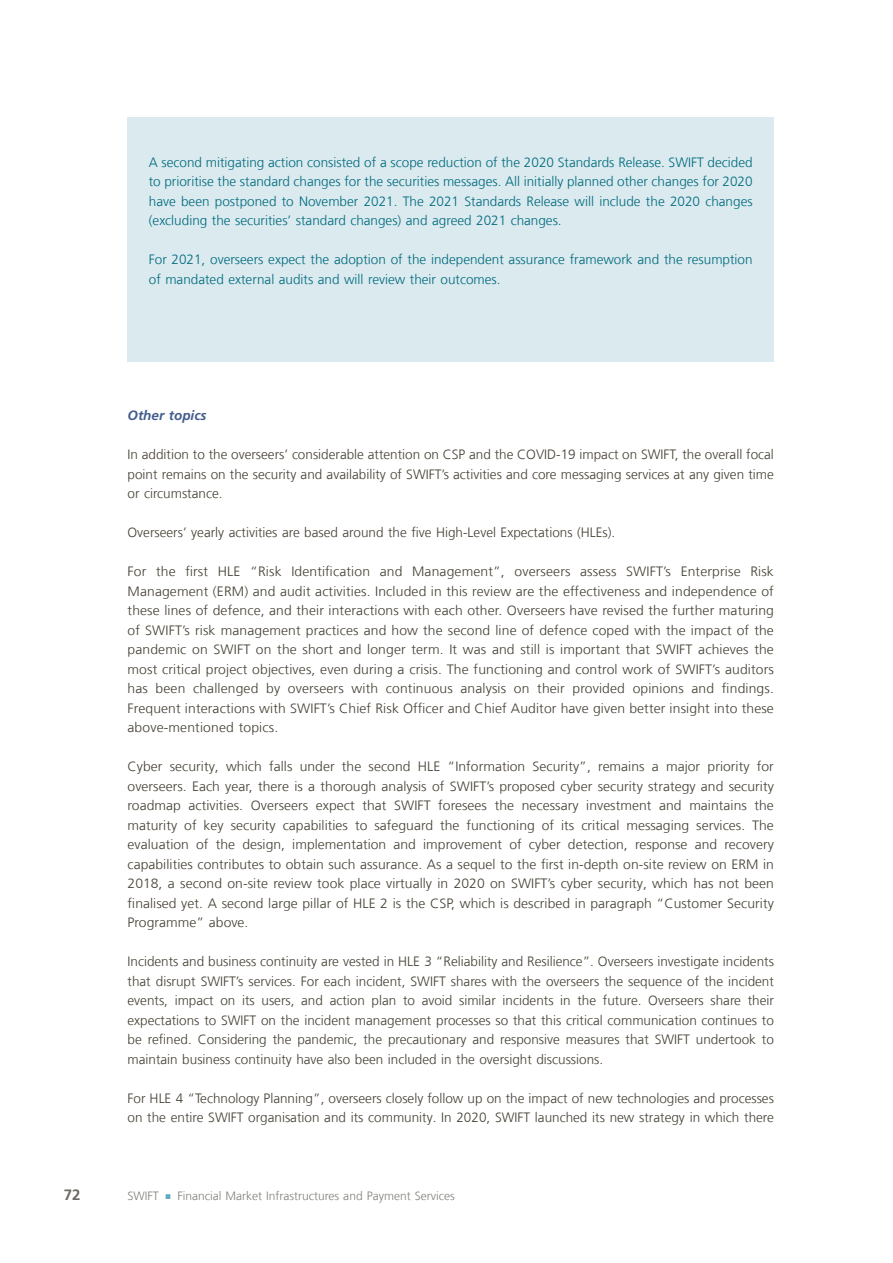
<style>
.page{position:relative;width:893px;height:1263px;background:#fff}
.page>*{position:absolute;margin:0;border:0;box-sizing:border-box;transform-origin:0 0}
.t1{font:700 15px "Frutiger LT Com";color:#6d6a63}
.t2{font:300 13.5px/19.5px "Frutiger LT Com";color:#454034;text-align:justify}
.t3{font:300 13.5px/19.5px "Frutiger LT Com";color:#006a7d;text-align:justify}
.t4{font:italic 700 13.5px "Frutiger LT Com";color:#435c8d}
.t5{font:300 12px "Frutiger LT Com";color:#81807a}
.s1{color:#5ea9c1}
</style>
<div class="page">
<div style="left:128px;top:117px;width:646px;height:245px;background:#daeaef"></div>
<p class="t3" style="left:149px;top:152px;width:605px">A second mitigating action consisted of a scope reduction of the 2020 Standards Release. SWIFT decided to prioritise the standard changes for the securities messages. All initially planned other changes for 2020 have been postponed to November 2021. The 2021 Standards Release will include the 2020 changes (excluding the securities’ standard changes) and agreed 2021 changes.</p>
<p class="t3" style="left:149px;top:249px;width:605px">For 2021, overseers expect the adoption of the independent assurance framework and the resumption of mandated external audits and will review their outcomes.</p>
<p class="t4" style="left:128px;top:407px;width:80px">Other topics</p>
<p class="t2" style="left:128px;top:444px;width:648px">In addition to the overseers’ considerable attention on CSP and the COVID‑19 impact on SWIFT, the overall focal point remains on the security and availability of SWIFT’s activities and core messaging services at any given time or circumstance.</p>
<p class="t2" style="left:128px;top:522px;width:489px">Overseers’ yearly activities are based around the five High‑Level Expectations (HLEs).</p>
<p class="t2" style="left:128px;top:561px;width:648px">For the first HLE “Risk Identification and Management”, overseers assess SWIFT’s Enterprise Risk Management (ERM) and audit activities. Included in this review are the effectiveness and independence of these lines of defence, and their interactions with each other. Overseers have revised the further maturing of SWIFT’s risk management practices and how the second line of defence coped with the impact of the pandemic on SWIFT on the short and longer term. It was and still is important that SWIFT achieves the most critical project objectives, even during a crisis. The functioning and control work of SWIFT’s auditors has been challenged by overseers with continuous analysis on their provided opinions and findings.<br>Frequent interactions with SWIFT’s Chief Risk Officer and Chief Auditor have given better insight into these above‑mentioned topics.</p>
<p class="t2" style="left:128px;top:756px;width:648px">Cyber security, which falls under the second HLE “Information Security”, remains a major priority for overseers. Each year, there is a thorough analysis of SWIFT’s proposed cyber security strategy and security roadmap activities. Overseers expect that SWIFT foresees the necessary investment and maintains the maturity of key security capabilities to safeguard the functioning of its critical messaging services. The evaluation of the design, implementation and improvement of cyber detection, response and recovery capabilities contributes to obtain such assurance. As a sequel to the first in‑depth on‑site review on ERM in 2018, a second on‑site review took place virtually in 2020 on SWIFT’s cyber security, which has not been finalised yet. A second large pillar of HLE 2 is the CSP, which is described in paragraph “Customer Security Programme” above.</p>
<p class="t2" style="left:128px;top:951px;width:648px">Incidents and business continuity are vested in HLE 3 “Reliability and Resilience”. Overseers investigate incidents that disrupt SWIFT’s services. For each incident, SWIFT shares with the overseers the sequence of the incident events, impact on its users, and action plan to avoid similar incidents in the future. Overseers share their expectations to SWIFT on the incident management processes so that this critical communication continues to be refined. Considering the pandemic, the precautionary and responsive measures that SWIFT undertook to maintain business continuity have also been included in the oversight discussions.</p>
<p class="t2" style="left:128px;top:1088px;width:648px">For HLE 4 “Technology Planning”, overseers closely follow up on the impact of new technologies and processes on the entire SWIFT organisation and its community. In 2020, SWIFT launched its new strategy in which there</p>
<p class="t1" style="left:64px;top:1186px;width:18px">72</p>
<p class="t5" style="left:128px;top:1188px;width:329px">SWIFT <span class="s1">○</span> Financial Market Infrastructures and Payment Services</p>
</div>
